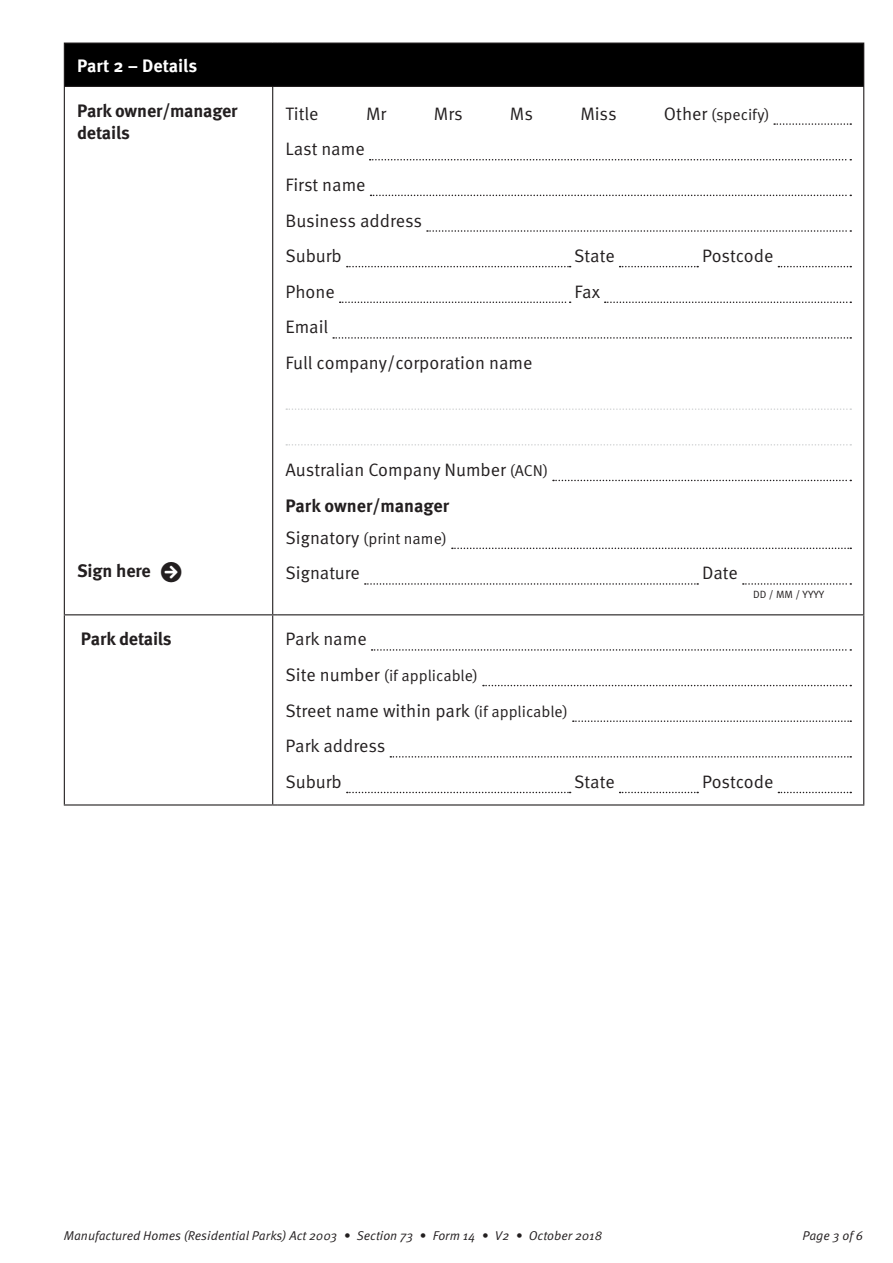
<style>
.page{position:relative;width:893px;height:1263px;background:#fff}
.page>*{position:absolute;margin:0;border:0;box-sizing:border-box;transform-origin:0 0}
.Body_Copy_-_leader_d{font:18px "Meta Pro Norm";color:#231f20}
.Body_-_Suburb_State{font:18px "Meta Pro Norm";letter-spacing:-.005em;color:#231f20}
.Headings_-_LHS__H4{font:700 18px/21.8px "Meta Pro";letter-spacing:-.01em;color:#231f20}
.Body__P{font:700 18px "Meta Pro";color:#231f20}
.Headings_-_white__H3{font:700 18px "Meta Pro";color:#fff}
.Body_-_sign_date{font:18px "Meta Pro Norm";letter-spacing:-.005em;color:#231f20}
.SIGN_HERE_-_LHS__H4{font:700 18px "Meta Pro";letter-spacing:-.01em;color:#231f20}
.Body_copy_-_phone_fa{font:18px "Meta Pro Norm";color:#231f20}
.Body_Copy_-_leader_d-2{font:15.75px "Meta Pro Norm";color:#231f20}
.t1{font:12.75px "Meta Pro Norm Ita";color:#231f20}
.DD_MM_YYYY__P{font:10.5px "Meta Pro Norm";color:#231f20}
.s1{font-size:18px}
.s2{font-size:15.75px}
</style>
<div class="page">
<div style="left:64px;top:43px;width:800px;height:43px;background:#000"></div>
<hr style="left:272px;top:87px;width:1px;height:527px;background:#231f20">
<hr style="left:64px;top:614px;width:209px;height:1px;background:#231f20">
<hr style="left:272px;top:615px;width:1px;height:189px;background:#231f20">
<hr style="left:277px;top:614px;width:587px;height:1px;background:#231f20">
<hr style="left:64px;top:87px;width:1px;height:527px;background:#231f20">
<hr style="left:863px;top:87px;width:1px;height:527px;background:#231f20">
<hr style="left:64px;top:615px;width:1px;height:189px;background:#231f20">
<hr style="left:863px;top:615px;width:1px;height:189px;background:#231f20">
<hr style="left:64px;top:804px;width:209px;height:1px;background:#231f20">
<hr style="left:277px;top:804px;width:587px;height:1px;background:#231f20">
<hr style="left:64px;top:43px;width:209px;height:1px;background:#231f20">
<hr style="left:64px;top:44px;width:1px;height:42px;background:#231f20">
<hr style="left:277px;top:43px;width:587px;height:1px;background:#231f20">
<hr style="left:863px;top:44px;width:1px;height:42px;background:#231f20">
<hr style="left:64px;top:86px;width:209px;height:1px;background:#231f20">
<hr style="left:277px;top:86px;width:587px;height:1px;background:#231f20">
<svg style="left:774px;top:123px;width:77px;height:2px"></svg>
<svg style="left:370px;top:159px;width:481px;height:1px"></svg>
<svg style="left:371px;top:195px;width:480px;height:1px"></svg>
<svg style="left:427px;top:230px;width:424px;height:2px"></svg>
<svg style="left:347px;top:266px;width:224px;height:1px"></svg>
<svg style="left:620px;top:266px;width:78px;height:1px"></svg>
<svg style="left:778px;top:266px;width:73px;height:1px"></svg>
<svg style="left:340px;top:301px;width:231px;height:2px"></svg>
<svg style="left:605px;top:301px;width:246px;height:2px"></svg>
<svg style="left:333px;top:337px;width:518px;height:2px"></svg>
<svg style="left:286px;top:408px;width:565px;height:2px"></svg>
<svg style="left:286px;top:444px;width:565px;height:2px"></svg>
<svg style="left:553px;top:480px;width:298px;height:1px"></svg>
<svg style="left:452px;top:548px;width:399px;height:1px"></svg>
<svg style="left:365px;top:583px;width:333px;height:2px"></svg>
<svg style="left:743px;top:583px;width:108px;height:2px"></svg>
<svg style="left:372px;top:649px;width:479px;height:2px"></svg>
<svg style="left:483px;top:685px;width:368px;height:1px"></svg>
<svg style="left:573px;top:720px;width:278px;height:2px"></svg>
<svg style="left:390px;top:756px;width:461px;height:2px"></svg>
<svg style="left:347px;top:792px;width:224px;height:1px"></svg>
<svg style="left:620px;top:792px;width:78px;height:1px"></svg>
<svg style="left:778px;top:792px;width:73px;height:1px"></svg>
<h3 class="Headings_-_white__H3" style="left:77px;top:51px;width:122px">Part 2 – Details</h3>
<h4 class="Headings_-_LHS__H4" style="left:77px;top:99px;width:162px">Park owner/manager details</h4>
<h4 class="SIGN_HERE_-_LHS__H4" style="left:77px;top:557px;width:106px">Sign here □●▼</h4>
<p class="Body_Copy_-_leader_d" style="left:285px;top:100px;width:35px">Title</p>
<p class="Body_Copy_-_leader_d" style="left:366px;top:100px;width:22px">Mr</p>
<p class="Body_Copy_-_leader_d" style="left:434px;top:100px;width:30px">Mrs</p>
<p class="Body_Copy_-_leader_d" style="left:510px;top:100px;width:25px">Ms</p>
<p class="Body_Copy_-_leader_d" style="left:580px;top:100px;width:38px">Miss</p>
<p class="Body_Copy_-_leader_d-2" style="left:664px;top:102px;width:107px"><span class="s1">Other</span> (specify)</p>
<p class="Body_Copy_-_leader_d" style="left:285px;top:135px;width:81px">Last name</p>
<p class="Body_Copy_-_leader_d" style="left:285px;top:171px;width:82px">First name</p>
<p class="Body_Copy_-_leader_d" style="left:285px;top:207px;width:138px">Business address</p>
<p class="Body_-_Suburb_State" style="left:285px;top:242px;width:58px">Suburb</p>
<p class="Body_-_Suburb_State" style="left:574px;top:242px;width:42px">State</p>
<p class="Body_-_Suburb_State" style="left:702px;top:242px;width:73px">Postcode</p>
<p class="Body_copy_-_phone_fa" style="left:285px;top:278px;width:51px">Phone</p>
<p class="Body_copy_-_phone_fa" style="left:574px;top:278px;width:27px">Fax</p>
<p class="Body_Copy_-_leader_d" style="left:285px;top:314px;width:44px">Email</p>
<p class="Body_Copy_-_leader_d" style="left:285px;top:349px;width:249px">Full company/corporation name</p>
<p class="Body_Copy_-_leader_d" style="left:285px;top:456px;width:264px">Australian Company Number <span class="s2">(ACN)</span></p>
<p class="Body__P" style="left:285px;top:491px;width:165px">Park owner/manager</p>
<p class="Body_Copy_-_leader_d-2" style="left:285px;top:526px;width:163px"><span class="s1">Signatory</span> (print name)</p>
<p class="Body_-_sign_date" style="left:285px;top:560px;width:76px">Signature</p>
<p class="Body_-_sign_date" style="left:702px;top:560px;width:37px">Date</p>
<p class="DD_MM_YYYY__P" style="left:753px;top:586px;width:73px">DD / MM / YYYY</p>
<h4 class="Headings_-_LHS__H4" style="left:81px;top:627px;width:92px">Park details</h4>
<p class="Body_Copy_-_leader_d" style="left:285px;top:626px;width:83px">Park name</p>
<p class="Body_Copy_-_leader_d-2" style="left:285px;top:664px;width:194px"><span class="s1">Site number</span> (if applicable)</p>
<p class="Body_Copy_-_leader_d" style="left:285px;top:697px;width:284px">Street name within park <span class="s2">(if applicable)</span></p>
<p class="Body_Copy_-_leader_d" style="left:285px;top:732px;width:102px">Park address</p>
<p class="Body_-_Suburb_State" style="left:285px;top:768px;width:58px">Suburb</p>
<p class="Body_-_Suburb_State" style="left:574px;top:768px;width:42px">State</p>
<p class="Body_-_Suburb_State" style="left:702px;top:768px;width:73px">Postcode</p>
<p class="t1" style="left:64px;top:1226px;width:540px">Manufactured Homes (Residential Parks) Act 2003 • Section 73 • Form 14 • V2 • October 2018</p>
<p class="t1" style="left:802px;top:1226px;width:62px">Page 3 of 6</p>
</div>
